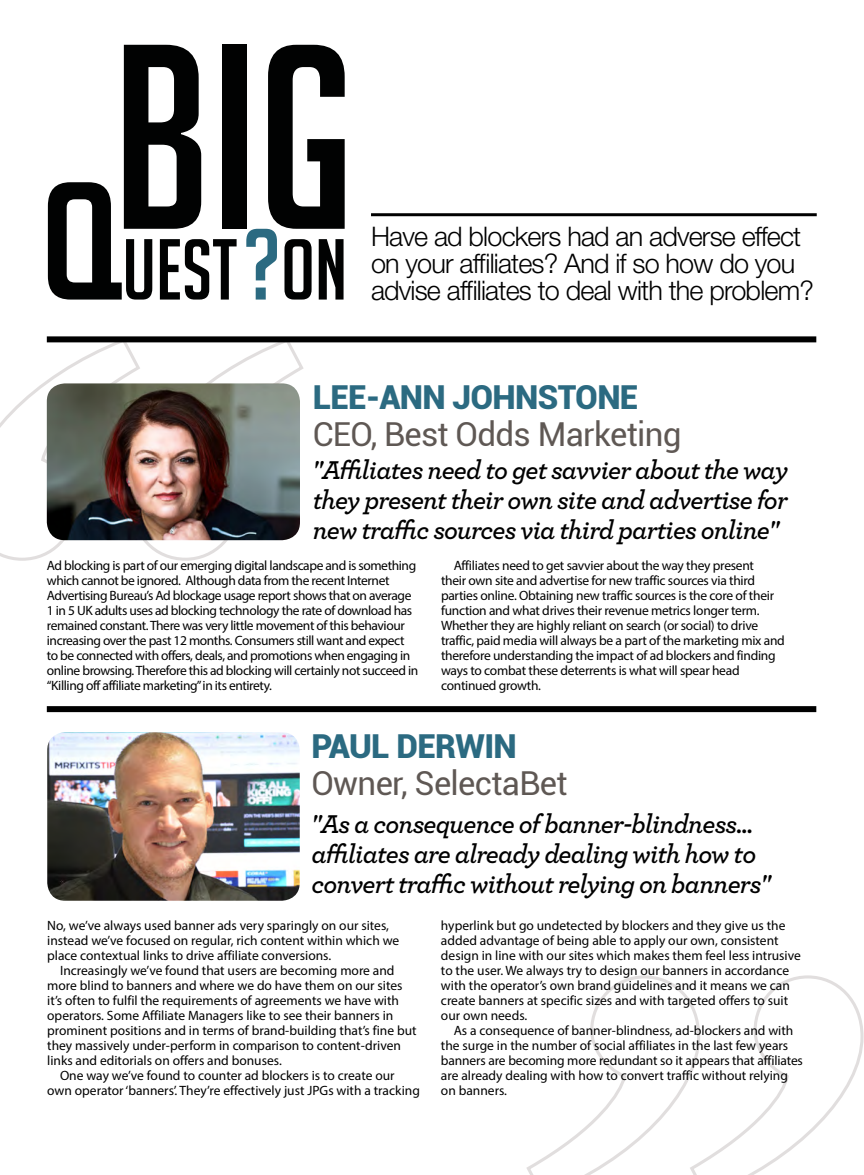
<style>
.page{position:relative;width:864px;height:1175px;background:#fff}
.page>*{position:absolute;margin:0;border:0;box-sizing:border-box;transform-origin:0 0}
.t1{font:33px "Roboto";letter-spacing:-.02em;color:#5f5854}
.t2{font:900 33px "Roboto";letter-spacing:-.02em;color:#2b6a81}
.t3{font:italic 600 27px/30px "Archer";letter-spacing:-.03em;color:#000;text-align:justify}
.t4{font:300 27px/27px "Helvetica Neue LT Std";letter-spacing:-.03em;color:#000}
.t5{font:13.5px/15px "Myriad Pro";letter-spacing:-.01em;color:#000}
.t6{font:13.5px/15px "Myriad Pro";letter-spacing:-.03em;color:#000}
</style>
<div class="page">
<svg style="left:0;top:336px;width:306px;height:225px"></svg>
<svg style="left:48px;top:45px;width:189px;height:254px"></svg>
<div style="left:222px;top:45px;width:24px;height:184px;background:#010202"></div>
<svg style="left:246px;top:45px;width:99px;height:254px"></svg>
<hr style="left:371px;top:213px;width:446px;height:3px;background:#000">
<div style="left:47px;top:336px;width:769px;height:6px;background:#000"></div>
<div style="left:47px;top:706px;width:769px;height:6px;background:#000"></div>
<svg style="left:526px;top:975px;width:338px;height:199px"></svg>
<img style="left:47px;top:383px;width:253px;height:157px">
<img style="left:47px;top:732px;width:253px;height:168px">
<h2 class="t4" style="left:371px;top:222px;width:444px">Have ad blockers had an adverse effect on your affiliates? And if so how do you advise affiliates to deal with the problem?</h2>
<h1 class="t2" style="left:313px;top:374px;width:327px">LEE-ANN JOHNSTONE</h1>
<h1 class="t1" style="left:313px;top:411px;width:370px">CEO, Best Odds Marketing</h1>
<h2 class="t3" style="left:313px;top:453px;width:477px">"Affiliates need to get savvier about the way they present their own site and advertise for new traffic sources via third parties online"</h2>
<p class="t6" style="left:47px;top:558px;width:373px">Ad blocking is part of our emerging digital landscape and is something which cannot be ignored. Although data from the recent Internet Advertising Bureau’s Ad blockage usage report shows that on average 1 in 5 UK adults uses ad blocking technology the rate of download has remained constant. There was very little movement of this behaviour increasing over the past 12 months. Consumers still want and expect to be connected with offers, deals, and promotions when engaging in online browsing. Therefore this ad blocking will certainly not succeed in “Killing off affiliate marketing” in its entirety.</p>
<p class="t5" style="left:441px;top:558px;width:345px;text-indent:13px">Affiliates need to get savvier about the way they present<br>their own site and advertise for new traffic sources via third parties online. Obtaining new traffic sources is the core of their function and what drives their revenue metrics longer term.<br>Whether they are highly reliant on search (or social) to drive traffic, paid media will always be a part of the marketing mix and therefore understanding the impact of ad blockers and finding ways to combat these deterrents is what will spear head continued growth.</p>
<h1 class="t2" style="left:311px;top:722px;width:207px">PAUL DERWIN</h1>
<h1 class="t1" style="left:311px;top:760px;width:258px">Owner, SelectaBet</h1>
<h2 class="t3" style="left:311px;top:807px;width:461px;text-align:left">"As a consequence of banner-blindness... affiliates are already dealing with how to convert traffic without relying on banners"</h2>
<p class="t5" style="left:47px;top:918px;width:354px">No, we’ve always used banner ads very sparingly on our sites, instead we’ve focused on regular, rich content within which we place contextual links to drive affiliate conversions.</p>
<p class="t5" style="left:60px;top:963px;width:336px">Increasingly we’ve found that users are becoming more and</p>
<p class="t5" style="left:47px;top:978px;width:357px">more blind to banners and where we do have them on our sites</p>
<p class="t5" style="left:47px;top:993px;width:353px">it’s often to fulfil the requirements of agreements we have with</p>
<p class="t5" style="left:47px;top:1008px;width:348px">operators. Some Affiliate Managers like to see their banners in</p>
<p class="t5" style="left:47px;top:1023px;width:371px">prominent positions and in terms of brand-building that’s fine but</p>
<p class="t5" style="left:47px;top:1038px;width:355px">they massively under-perform in comparison to content-driven</p>
<p class="t5" style="left:47px;top:1053px;width:236px">links and editorials on offers and bonuses.</p>
<p class="t5" style="left:60px;top:1068px;width:336px">One way we’ve found to counter ad blockers is to create our</p>
<p class="t5" style="left:47px;top:1083px;width:374px">own operator ‘banners’. They’re effectively just JPGs with a tracking</p>
<p class="t5" style="left:441px;top:918px;width:361px">hyperlink but go undetected by blockers and they give us the added advantage of being able to apply our own, consistent design in line with our sites which makes them feel less intrusive to the user. We always try to design our banners in accordance with the operator’s own brand guidelines and it means we can create banners at specific sizes and with targeted offers to suit our own needs.</p>
<p class="t5" style="left:441px;top:1023px;width:363px;text-indent:13px">As a consequence of banner-blindness, ad-blockers and with the surge in the number of social affiliates in the last few years banners are becoming more redundant so it appears that affiliates are already dealing with how to convert traffic without relying on banners.</p>
</div>
